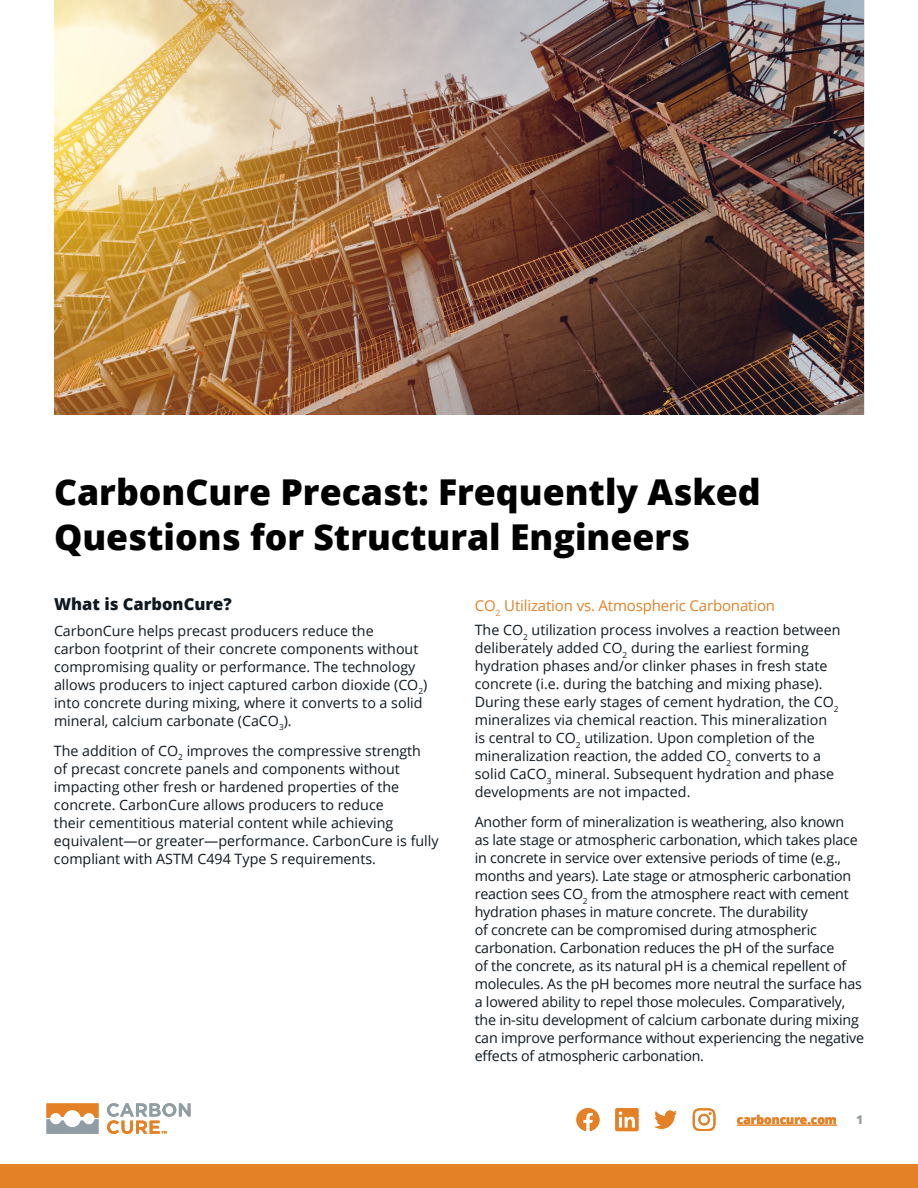
<style>
.page{position:relative;width:918px;height:1188px;background:#fff}
.page>*{position:absolute;margin:0;border:0;box-sizing:border-box;transform-origin:0 0}
.t1{font:800 35.7px/45px "Open Sans";color:#000}
.t2{font:800 16.5px "Open Sans";color:#0f1921}
.t3{font:15px "Open Sans";letter-spacing:-.01em;color:#e48127}
.t4{font:14.25px/18px "Open Sans";color:#0f1921}
.t5{font:800 12px "Open Sans";color:#e48127}
.t6{font:800 12px "Open Sans";color:#949ca1}
</style>
<div class="page">
<svg style="left:46px;top:1103px;width:52px;height:31px"></svg>
<svg style="left:107px;top:1103px;width:84px;height:31px"></svg>
<hr style="left:737px;top:1125px;width:100px;height:1px;background:#e48127">
<svg style="left:693px;top:1108px;width:23px;height:23px"></svg>
<svg style="left:615px;top:1108px;width:23px;height:23px"></svg>
<svg style="left:576px;top:1108px;width:24px;height:23px"></svg>
<svg style="left:654px;top:1110px;width:23px;height:19px"></svg>
<div style="left:0;top:1164px;width:918px;height:24px;background:#e48127"></div>
<img style="left:54px;top:0;width:810px;height:415px">
<h1 class="t1" style="left:54px;top:473px;width:708px">CarbonCure Precast: Frequently Asked<br>Questions for Structural Engineers</h1>
<p class="t2" style="left:54px;top:597px;width:179px">What is CarbonCure?</p>
<p class="t4" style="left:54px;top:623px;width:375px">CarbonCure helps precast producers reduce the<br>carbon footprint of their concrete components without compromising quality or performance. The technology allows producers to inject captured carbon dioxide (CO<sub>2</sub>) into concrete during mixing, where it converts to a solid mineral, calcium carbonate (CaCO<sub>3</sub>).</p>
<p class="t4" style="left:54px;top:743px;width:386px">The addition of CO<sub>2</sub> improves the compressive strength<br>of precast concrete panels and components without impacting other fresh or hardened properties of the concrete. CarbonCure allows producers to reduce<br>their cementitious material content while achieving equivalent—or greater—performance. CarbonCure is fully compliant with ASTM C494 Type S requirements.</p>
<p class="t3" style="left:475px;top:600px;width:302px">CO<sub>2</sub> Utilization vs. Atmospheric Carbonation</p>
<p class="t4" style="left:475px;top:622px;width:367px">The CO<sub>2</sub> utilization process involves a reaction between deliberately added CO<sub>2</sub> during the earliest forming hydration phases and/or clinker phases in fresh state concrete (i.e. during the batching and mixing phase).<br>During these early stages of cement hydration, the CO<sub>2 </sub>mineralizes via chemical reaction. This mineralization is central to CO<sub>2</sub> utilization. Upon completion of the mineralization reaction, the added CO<sub>2</sub> converts to a solid CaCO<sub>3</sub> mineral. Subsequent hydration and phase developments are not impacted.</p>
<p class="t4" style="left:475px;top:814px;width:391px">Another form of mineralization is weathering, also known<br>as late stage or atmospheric carbonation, which takes place in concrete in service over extensive periods of time (e.g., months and years). Late stage or atmospheric carbonation reaction sees CO<sub>2</sub> from the atmosphere react with cement hydration phases in mature concrete. The durability<br>of concrete can be compromised during atmospheric carbonation. Carbonation reduces the pH of the surface<br>of the concrete, as its natural pH is a chemical repellent of molecules. As the pH becomes more neutral the surface has a lowered ability to repel those molecules. Comparatively, the in-situ development of calcium carbonate during mixing can improve performance without experiencing the negative e昀昀ects of atmospheric carbonation.</p>
<p class="t5" style="left:737px;top:1115px;width:102px">carboncure.com</p>
<p class="t6" style="left:856px;top:1115px;width:9px">1</p>
</div>
